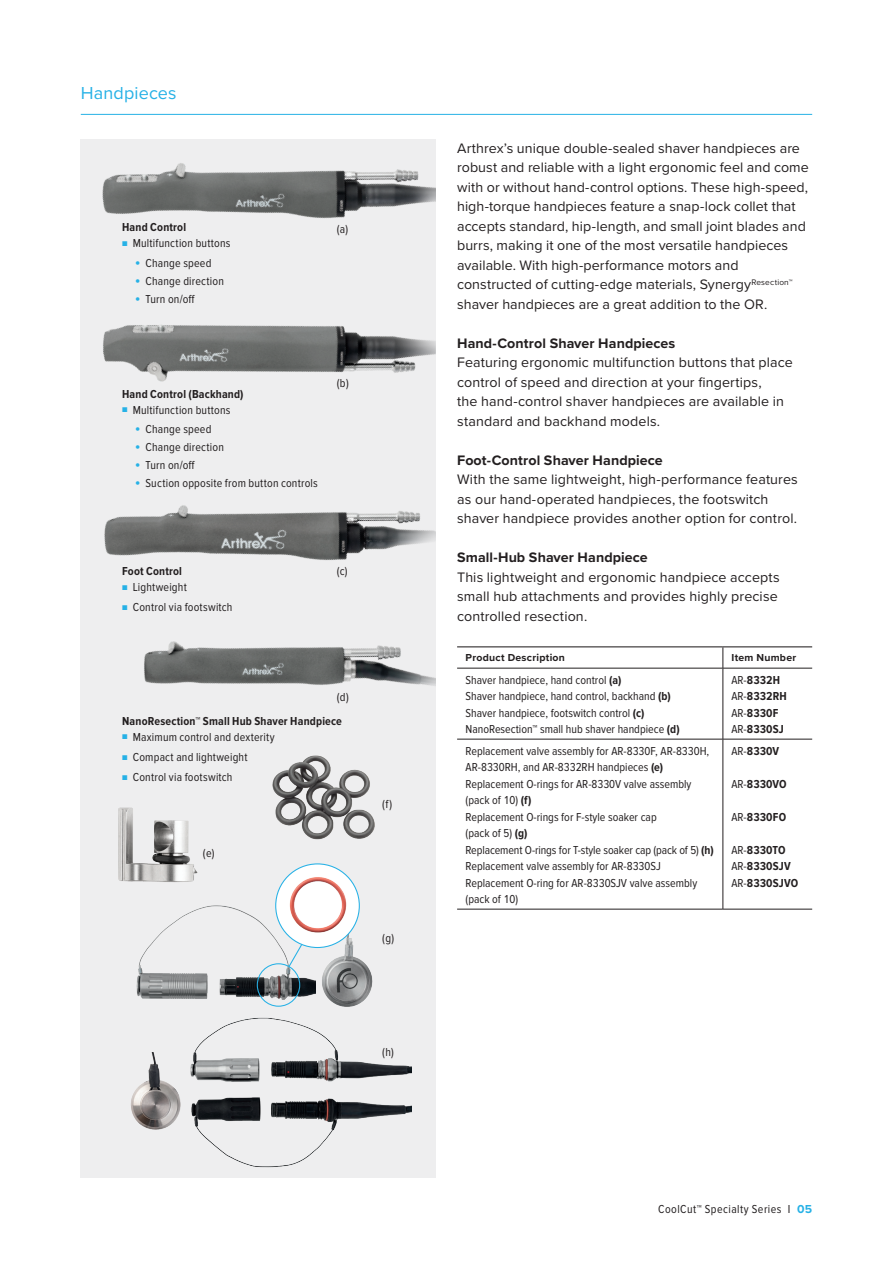
<style>
.page{position:relative;width:893px;height:1263px;background:#fff}
.page>*{position:absolute;margin:0;border:0;box-sizing:border-box;transform-origin:0 0}
.t1{font:18px "Proxima Nova";letter-spacing:.01em;color:#26b1e6}
.t2{font:14.25px/19.5px "Proxima Nova";letter-spacing:.005em;color:#231f20}
.t3{font:700 14.25px "Proxima Nova";letter-spacing:.005em;color:#231f20}
.t4{font:12px/16.5px "Proxima Nova Cond";color:#231f20}
.t5{font:700 12px/16.5px "Proxima Nova Cond";letter-spacing:.015em;color:#231f20}
.t6{font:12px "Proxima Nova Cond";letter-spacing:.035em;color:#231f20}
.t7{font:700 10.5px "Proxima Nova";letter-spacing:.025em;color:#231f20}
.s1{font-family:"Proxima Nova";font-size:8.25px;color:#26b1e6}
.s2{font-family:"Proxima Nova";font-size:16.5px;color:#26b1e6}
.s3{font-weight:700}
.s4{font-weight:400}
.s5{font-family:"Proxima Nova";font-weight:700;color:#26b1e6}
</style>
<div class="page">
<hr style="left:81px;top:114px;width:731px;height:1px;background:#26b1e6">
<div style="left:81px;top:139px;width:355px;height:1039px;background:#eeeeef"></div>
<hr style="left:457px;top:646px;width:266px;height:1px;background:#231f20">
<hr style="left:723px;top:646px;width:89px;height:1px;background:#231f20">
<svg style="left:723px;top:647px;width:1px;height:21px"></svg>
<hr style="left:457px;top:668px;width:266px;height:1px;background:#231f20">
<hr style="left:723px;top:668px;width:89px;height:1px;background:#231f20">
<hr style="left:723px;top:668px;width:1px;height:71px;background:#231f20">
<hr style="left:457px;top:739px;width:266px;height:1px;background:#231f20">
<hr style="left:723px;top:739px;width:89px;height:1px;background:#231f20">
<hr style="left:723px;top:739px;width:1px;height:170px;background:#231f20">
<hr style="left:457px;top:909px;width:266px;height:1px;background:#231f20">
<hr style="left:723px;top:909px;width:89px;height:1px;background:#231f20">
<img style="left:272px;top:755px;width:103px;height:85px">
<img style="left:102px;top:163px;width:334px;height:56px">
<img style="left:103px;top:325px;width:333px;height:57px">
<img style="left:104px;top:505px;width:332px;height:55px">
<img style="left:144px;top:641px;width:292px;height:45px">
<img style="left:315px;top:939px;width:58px;height:68px">
<img style="left:136px;top:905px;width:179px;height:101px">
<div style="left:257px;top:963px;width:43px;height:44px;border:1px solid #26b1e6;border-radius:50%"></div>
<svg style="left:288px;top:940px;width:17px;height:28px"></svg>
<div style="left:276px;top:864px;width:83px;height:83px;background:#fff;border-radius:50%"></div>
<img style="left:282px;top:870px;width:72px;height:69px">
<img style="left:131px;top:1052px;width:50px;height:78px">
<img style="left:190px;top:1017px;width:221px;height:151px">
<img style="left:118px;top:807px;width:80px;height:75px">
<p class="t1" style="left:81px;top:80px;width:97px">Handpieces</p>
<p class="t5" style="left:122px;top:220px;width:65px">Hand Control</p>
<p class="t4" style="left:122px;top:235px;width:110px"><span class="s1">■</span> Multifunction buttons</p>
<p class="t4" style="left:135px;top:255px;width:78px"><span class="s2">•</span> Change speed</p>
<p class="t4" style="left:135px;top:273px;width:91px"><span class="s2">•</span> Change direction</p>
<p class="t4" style="left:135px;top:291px;width:62px"><span class="s2">•</span> Turn on/off</p>
<p class="t4" style="left:337px;top:221px;width:13px">(a)</p>
<p class="t5" style="left:122px;top:386px;width:123px">Hand Control (Backhand)</p>
<p class="t4" style="left:122px;top:402px;width:110px"><span class="s1">■</span> Multifunction buttons</p>
<p class="t4" style="left:135px;top:421px;width:78px"><span class="s2">•</span> Change speed</p>
<p class="t4" style="left:135px;top:439px;width:91px"><span class="s2">•</span> Change direction</p>
<p class="t4" style="left:135px;top:457px;width:62px"><span class="s2">•</span> Turn on/off</p>
<p class="t4" style="left:135px;top:475px;width:185px"><span class="s2">•</span> Suction opposite from button controls</p>
<p class="t4" style="left:337px;top:375px;width:13px">(b)</p>
<p class="t5" style="left:122px;top:564px;width:61px">Foot Control</p>
<p class="t4" style="left:122px;top:579px;width:66px"><span class="s1">■</span> Lightweight</p>
<p class="t4" style="left:122px;top:599px;width:112px"><span class="s1">■</span> Control via footswitch</p>
<p class="t4" style="left:337px;top:563px;width:12px">(c)</p>
<p class="t4" style="left:337px;top:689px;width:14px">(d)</p>
<p class="t5" style="left:122px;top:713px;width:221px">NanoResection™ Small Hub Shaver Handpiece</p>
<p class="t4" style="left:122px;top:729px;width:154px"><span class="s1">■</span> Maximum control and dexterity</p>
<p class="t4" style="left:122px;top:749px;width:127px"><span class="s1">■</span> Compact and lightweight</p>
<p class="t4" style="left:122px;top:769px;width:112px"><span class="s1">■</span> Control via footswitch</p>
<p class="t4" style="left:203px;top:845px;width:13px">(e)</p>
<p class="t4" style="left:382px;top:796px;width:11px">(f)</p>
<p class="t4" style="left:382px;top:930px;width:13px">(g)</p>
<p class="t4" style="left:382px;top:1044px;width:13px">(h)</p>
<p class="t2" style="left:457px;top:138px;width:353px">Arthrex’s unique double-sealed shaver handpieces are robust and reliable with a light ergonomic feel and come with or without hand-control options. These high-speed, high-torque handpieces feature a snap-lock collet that accepts standard, hip-length, and small joint blades and burrs, making it one of the most versatile handpieces available. With high-performance motors and constructed of cutting-edge materials, Synergy<sup>Resection™ </sup>shaver handpieces are a great addition to the OR.</p>
<p class="t3" style="left:457px;top:332px;width:220px">Hand-Control Shaver Handpieces</p>
<p class="t2" style="left:457px;top:352px;width:337px">Featuring ergonomic multifunction buttons that place control of speed and direction at your fingertips,<br>the hand-control shaver handpieces are available in standard and backhand models.</p>
<p class="t3" style="left:457px;top:449px;width:207px">Foot-Control Shaver Handpiece</p>
<p class="t2" style="left:457px;top:469px;width:342px">With the same lightweight, high-performance features as our hand-operated handpieces, the footswitch shaver handpiece provides another option for control.</p>
<p class="t3" style="left:457px;top:547px;width:192px">Small-Hub Shaver Handpiece</p>
<p class="t2" style="left:457px;top:567px;width:324px">This lightweight and ergonomic handpiece accepts small hub attachments and provides highly precise controlled resection.</p>
<p class="t7" style="left:466px;top:650px;width:101px">Product Description</p>
<p class="t7" style="left:731px;top:650px;width:66px">Item Number</p>
<p class="t4" style="left:466px;top:672px;width:216px">Shaver handpiece, hand control <span class="s3">(a)<br></span>Shaver handpiece, hand control, backhand <span class="s3">(b)<br></span>Shaver handpiece, footswitch control <span class="s3">(c)<br></span>NanoResection™ small hub shaver handpiece <span class="s3">(d)</span></p>
<p class="t5" style="left:731px;top:672px;width:57px"><span class="s4">AR-</span>8332H<br><span class="s4">AR-</span>8332RH<br><span class="s4">AR-</span>8330F<br><span class="s4">AR-</span>8330SJ</p>
<p class="t4" style="left:466px;top:743px;width:250px">Replacement valve assembly for AR-8330F, AR-8330H, AR-8330RH, and AR-8332RH handpieces <span class="s3">(e)<br></span>Replacement O-rings for AR-8330V valve assembly (pack of 10) <span class="s3">(f)<br></span>Replacement O-rings for F-style soaker cap<br>(pack of 5) <span class="s3">(g)<br></span>Replacement O-rings for T-style soaker cap (pack of 5) <span class="s3">(h)<br></span>Replacement valve assembly for AR-8330SJ Replacement O-ring for AR-8330SJV valve assembly (pack of 10)</p>
<p class="t5" style="left:731px;top:743px;width:49px"><span class="s4">AR-</span>8330V</p>
<p class="t5" style="left:731px;top:776px;width:57px"><span class="s4">AR-</span>8330VO</p>
<p class="t5" style="left:731px;top:809px;width:56px"><span class="s4">AR-</span>8330FO</p>
<p class="t5" style="left:731px;top:842px;width:68px"><span class="s4">AR-</span>8330TO<br><span class="s4">AR-</span>8330SJV<br><span class="s4">AR-</span>8330SJVO</p>
<p class="t6" style="left:658px;top:1202px;width:155px">CoolCut™ Specialty Series I <span class="s5">05</span></p>
</div>
